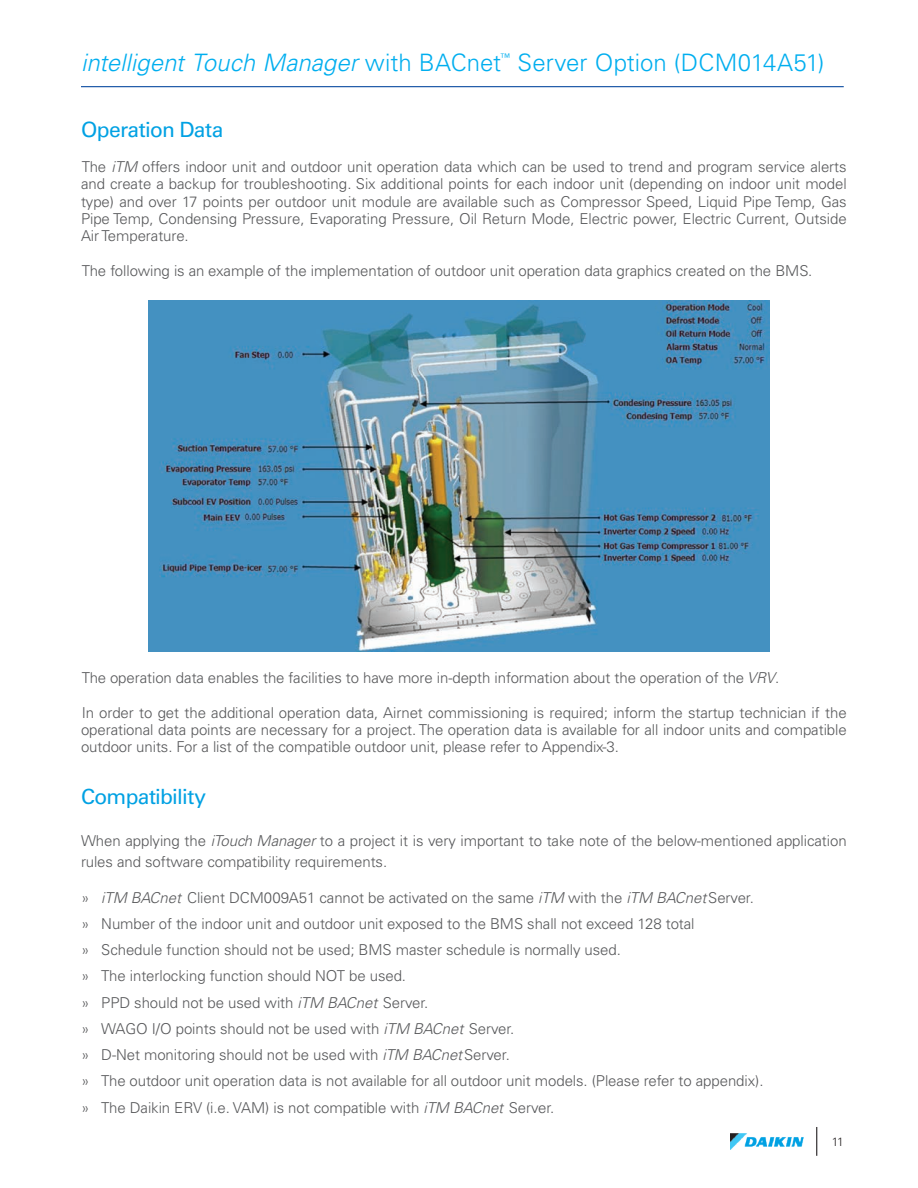
<style>
.page{position:relative;width:918px;height:1188px;background:#fff}
.page>*{position:absolute;margin:0;border:0;box-sizing:border-box;transform-origin:0 0}
.t1{font:italic 300 24px "Univers LT Pro 45";color:#00aeef}
.t2{font:300 24px "Univers LT Pro 45";color:#00aeef}
.t3{font:21px "Univers LT Pro 55 Roman";letter-spacing:-.03em;color:#00a1e3}
.t4{font:300 15px/26.2px "Univers LT Pro 45";letter-spacing:-.005em;color:#57585a;text-align:justify}
.t5{font:300 12px "Univers LT Pro 45";color:#231f20}
.t6{font:300 10.5px "Univers LT Pro 45";color:#00aeef}
.s1{font-style:normal}
.s2{font-style:italic}
</style>
<div class="page">
<svg style="left:816px;top:1127px;width:1px;height:29px"></svg>
<img style="left:731px;top:1134px;width:72px;height:15px">
<hr style="left:81px;top:86px;width:763px;height:1px;background:#0d4da1">
<img style="left:148px;top:300px;width:622px;height:351px">
<h1 class="t1" style="left:81px;top:48px;width:422px">intelligent Touch Manager <span class="s1">with BACnet</span></h1>
<p class="t6" style="left:501px;top:50px;width:11px">™</p>
<h1 class="t2" style="left:518px;top:47px;width:308px">Server Option (DCM014A51)</h1>
<h2 class="t3" style="left:81px;top:115px;width:144px">Operation Data</h2>
<p class="t4" style="left:81px;top:158px;width:767px;line-height:17.2px">The <span class="s2">iTM</span> offers indoor unit and outdoor unit operation data which can be used to trend and program service alerts and create a backup for troubleshooting. Six additional points for each indoor unit (depending on indoor unit model type) and over 17 points per outdoor unit module are available such as Compressor Speed, Liquid Pipe Temp, Gas Pipe Temp, Condensing Pressure, Evaporating Pressure, Oil Return Mode, Electric power, Electric Current, Outside Air Temperature.</p>
<p class="t4" style="left:82px;top:258px;width:732px">The following is an example of the implementation of outdoor unit operation data graphics created on the BMS.</p>
<p class="t4" style="left:82px;top:664px;width:699px">The operation data enables the facilities to have more in-depth information about the operation of the <span class="s2">VRV</span>.</p>
<p class="t4" style="left:81px;top:703px;width:767px;line-height:17.2px">In order to get the additional operation data, Airnet commissioning is required; inform the startup technician if the operational data points are necessary for a project. The operation data is available for all indoor units and compatible outdoor units. For a list of the compatible outdoor unit, please refer to Appendix-3.</p>
<h2 class="t3" style="left:81px;top:782px;width:127px">Compatibility</h2>
<p class="t4" style="left:81px;top:830px;width:767px;line-height:21px">When applying the <span class="s2">iTouch Manager</span> to a project it is very important to take note of the below-mentioned application rules and software compatibility requirements.</p>
<p class="t4" style="left:81px;top:884px;width:684px;text-align:left">» <span class="s2">iTM BACnet</span> Client DCM009A51 cannot be activated on the same <span class="s2">iTM</span> with the <span class="s2">iTM BACnet</span>Server. » Number of the indoor unit and outdoor unit exposed to the BMS shall not exceed 128 total<br>» Schedule function should not be used; BMS master schedule is normally used.<br>» The interlocking function should NOT be used.<br>» PPD should not be used with <span class="s2">iTM BACnet</span> Server.<br>» WAGO I/O points should not be used with <span class="s2">iTM BACnet</span> Server.<br>» D-Net monitoring should not be used with <span class="s2">iTM BACnet</span>Server.<br>» The outdoor unit operation data is not available for all outdoor unit models. (Please refer to appendix). » The Daikin ERV (i.e. VAM) is not compatible with <span class="s2">iTM BACnet</span> Server.</p>
<p class="t5" style="left:832px;top:1134px;width:13px">11</p>
</div>
